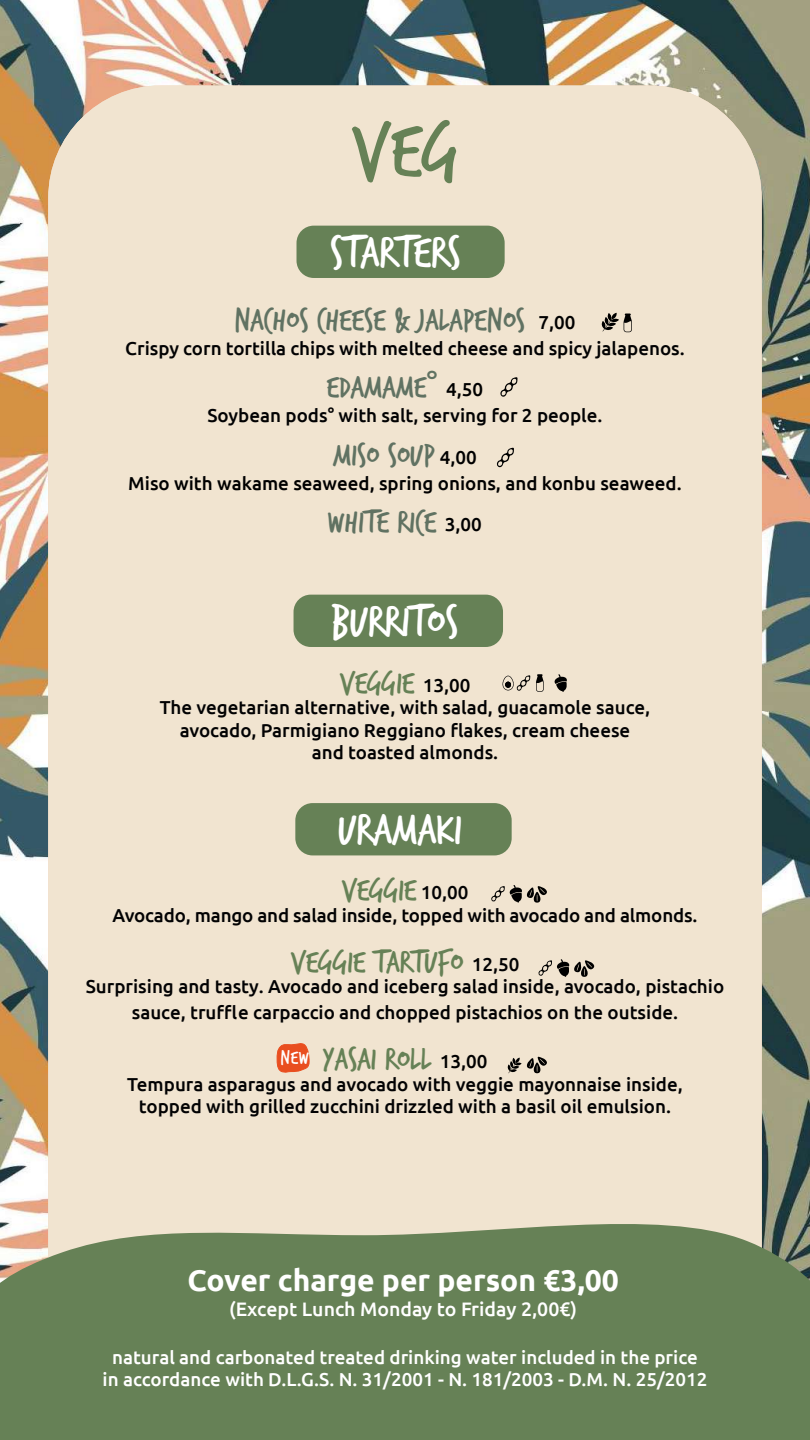
<style>
.page{position:relative;width:810px;height:1440px;background:#fff}
.page>*{position:absolute;margin:0;border:0;box-sizing:border-box;transform-origin:0 0}
.t1{font:84.75px "Trash Hand";color:#668156}
.t2{font:47.25px "Trash Hand";color:#fff}
.t3{font:33.75px "Trash Hand";color:#607262}
.t4{font:33.75px "Trash Hand";color:#668156}
.t5{font:700 30px "Ubuntu";color:#fff}
.t6{font:20.25px "Trash Hand";color:#fff}
.t7{font:500 19.5px "Ubuntu";color:#fff}
.t8{font:500 18.75px/22.5px "Ubuntu";color:#020203;text-align:center}
.t9{font:500 18.75px/22.5px "Ubuntu";color:#fff;text-align:center}
.t10{font:500 18.75px "Ubuntu";color:#000}
.s1{font-family:"Ubuntu";font-weight:500;font-size:18.75px;color:#000}
.s2{font-family:"Ubuntu"}
.s3{font-family:"Ubuntu";font-weight:500;font-size:18.75px;color:#020203}
</style>
<div class="page">
<img style="left:0;top:0;width:810px;height:1206px">
<div style="left:48px;top:86px;width:714px;height:1120px;background:#f1e4d0"></div>
<div style="left:297px;top:226px;width:208px;height:52px;background:#668156;border-radius:17px"></div>
<div style="left:294px;top:595px;width:209px;height:52px;background:#668156;border-radius:17px"></div>
<div style="left:295px;top:803px;width:217px;height:52px;background:#668156;border-radius:17px"></div>
<svg style="left:0;top:1206px;width:810px;height:234px;background:#768c64"></svg>
<svg style="left:536px;top:674px;width:8px;height:18px"></svg>
<svg style="left:554px;top:674px;width:13px;height:18px"></svg>
<svg style="left:502px;top:675px;width:28px;height:17px"></svg>
<svg style="left:499px;top:377px;width:19px;height:21px"></svg>
<svg style="left:495px;top:447px;width:19px;height:22px"></svg>
<svg style="left:490px;top:885px;width:58px;height:18px"></svg>
<svg style="left:537px;top:959px;width:58px;height:18px"></svg>
<svg style="left:276px;top:1041px;width:34px;height:32px"></svg>
<svg style="left:601px;top:313px;width:31px;height:19px"></svg>
<svg style="left:507px;top:1057px;width:41px;height:16px"></svg>
<h1 class="t1" style="left:351px;top:110px;width:110px">VEG</h1>
<h2 class="t2" style="left:330px;top:229px;width:132px">STARTERS</h2>
<h3 class="t3" style="left:235px;top:303px;width:342px">NACHOS CHEESE &amp; JALAPENOS <span class="s1">7,00</span></h3>
<p class="t8" style="left:125px;top:336px;width:561px">Crispy corn tortilla chips with melted cheese and spicy jalapenos.</p>
<h3 class="t3" style="left:327px;top:370px;width:158px">EDAMAME<span class="s2">°</span> <span class="s1">4,50</span></h3>
<p class="t8" style="left:207px;top:404px;width:397px">Soybean pods° with salt, serving for 2 people.</p>
<h3 class="t3" style="left:333px;top:438px;width:145px">MISO SOUP <span class="s1">4,00</span></h3>
<p class="t10" style="left:128px;top:471px;width:555px">Miso with wakame seaweed, spring onions, and konbu seaweed.</p>
<h3 class="t3" style="left:328px;top:505px;width:155px">WHITE RICE <span class="s1">3,00</span></h3>
<h2 class="t2" style="left:332px;top:598px;width:128px">BURRITOS</h2>
<h3 class="t4" style="left:339px;top:666px;width:133px">VEGGIE <span class="s1">13,00</span></h3>
<p class="t8" style="left:160px;top:695px;width:492px">The vegetarian alternative, with salad, guacamole sauce, avocado, Parmigiano Reggiano flakes, cream cheese<br>and toasted almonds.</p>
<h2 class="t2" style="left:338px;top:806px;width:125px">URAMAKI</h2>
<h3 class="t4" style="left:342px;top:874px;width:128px">VEGGIE <span class="s3">10,00</span></h3>
<p class="t8" style="left:113px;top:903px;width:586px">Avocado, mango and salad inside, topped with avocado and almonds.</p>
<h3 class="t4" style="left:291px;top:945px;width:230px">VEGGIE TARTUFO <span class="s3">12,50</span></h3>
<p class="t8" style="left:86px;top:973px;width:640px;line-height:26.2px">Surprising and tasty. Avocado and iceberg salad inside, avocado, pistachio sauce, truffle carpaccio and chopped pistachios on the outside.</p>
<h3 class="t4" style="left:323px;top:1042px;width:166px">YASAI ROLL <span class="s1">13,00</span></h3>
<p class="t8" style="left:127px;top:1072px;width:557px">Tempura asparagus and avocado with veggie mayonnaise inside, topped with grilled zucchini drizzled with a basil oil emulsion.</p>
<p class="t6" style="left:280px;top:1048px;width:30px">NEW</p>
<h3 class="t5" style="left:187px;top:1262px;width:433px">Cover charge per person €3,00</h3>
<p class="t7" style="left:229px;top:1297px;width:350px">(Except Lunch Monday to Friday 2,00€)</p>
<p class="t9" style="left:103px;top:1345px;width:606px">natural and carbonated treated drinking water included in the price in accordance with D.L.G.S. N. 31/2001 - N. 181/2003 - D.M. N. 25/2012</p>
</div>
